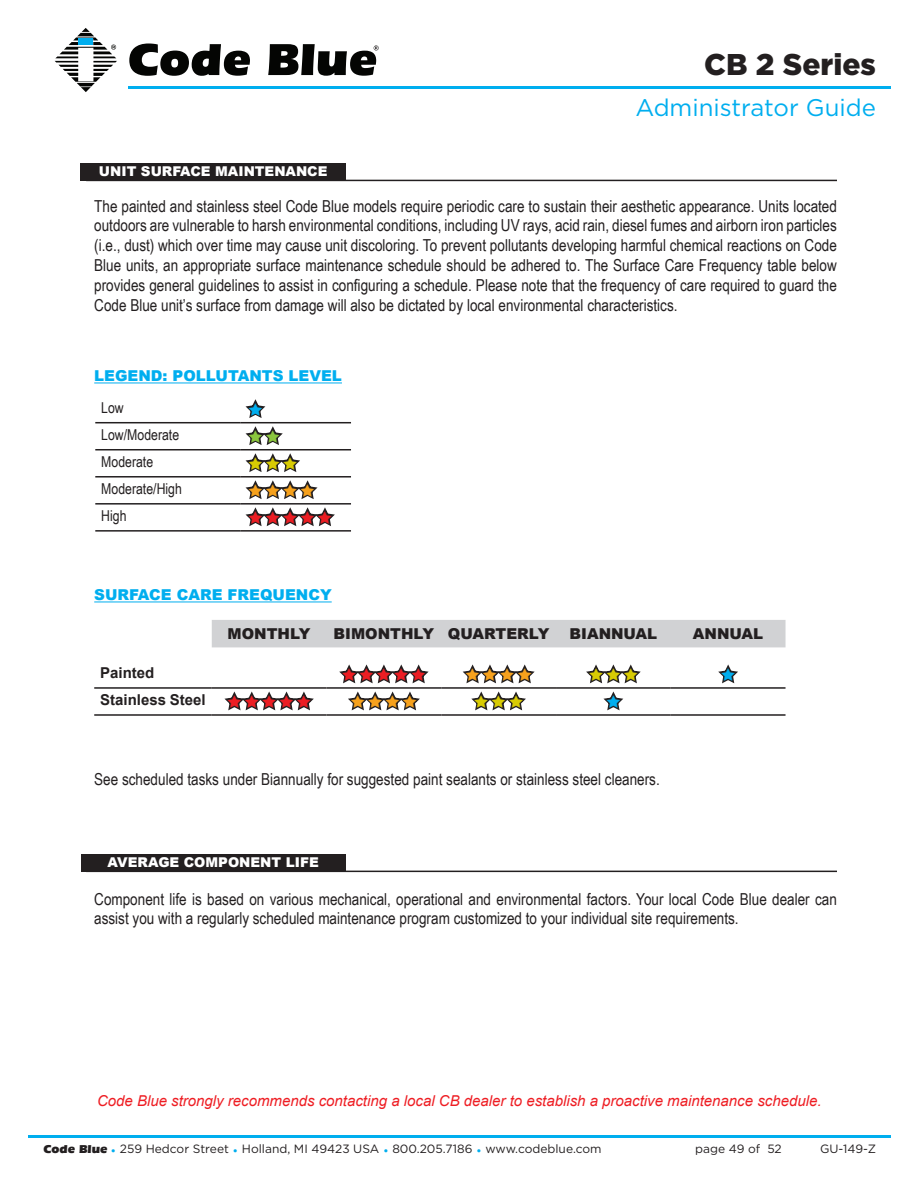
<style>
.page{position:relative;width:918px;height:1188px;background:#fff}
.page>*{position:absolute;margin:0;border:0;box-sizing:border-box;transform-origin:0 0}
.t1{font:900 30px "Gotham";color:#231f20}
.t2{font:24px "Gotham";color:#00aeef}
.t3{font:16.5px/19.8px "Arial Narrow";color:#231f20;text-align:justify}
.t4{font:italic 15px "Arial";color:#ee1d23}
.t5{font:900 15px "Arial";color:#00aeef}
.t6{font:15px/27px "Arial Narrow";color:#231f20}
.t7{font:900 15px "Arial";color:#231f20}
.t8{font:700 15px/27px "Arial";color:#231f20}
.t9{font:900 13.5px "Arial";color:#fff}
.t10{font:12px "Gotham";color:#231f20}
.s1{font-family:"Eras IT Cby BT";font-weight:900}
.s2{color:#00aeef}
</style>
<div class="page">
<hr style="left:129px;top:86px;width:762px;height:2px;background:#00aeef">
<svg style="left:129px;top:44px;width:121px;height:32px"></svg>
<svg style="left:268px;top:44px;width:111px;height:32px"></svg>
<svg style="left:55px;top:28px;width:62px;height:64px"></svg>
<hr style="left:28px;top:1135px;width:863px;height:3px;background:#00aeef">
<div style="left:212px;top:620px;width:574px;height:27px;background:#d1d2d4"></div>
<hr style="left:94px;top:687px;width:118px;height:2px;background:#231f20">
<hr style="left:212px;top:687px;width:115px;height:2px;background:#231f20">
<hr style="left:327px;top:687px;width:114px;height:2px;background:#231f20">
<hr style="left:441px;top:687px;width:115px;height:2px;background:#231f20">
<hr style="left:556px;top:687px;width:115px;height:2px;background:#231f20">
<hr style="left:671px;top:687px;width:115px;height:2px;background:#231f20">
<hr style="left:94px;top:714px;width:118px;height:2px;background:#231f20">
<hr style="left:212px;top:714px;width:115px;height:2px;background:#231f20">
<hr style="left:327px;top:714px;width:114px;height:2px;background:#231f20">
<hr style="left:441px;top:714px;width:115px;height:2px;background:#231f20">
<hr style="left:556px;top:714px;width:115px;height:2px;background:#231f20">
<hr style="left:671px;top:714px;width:115px;height:2px;background:#231f20">
<hr style="left:95px;top:422px;width:146px;height:1px;background:#231f20">
<hr style="left:241px;top:422px;width:110px;height:1px;background:#231f20">
<hr style="left:95px;top:449px;width:146px;height:1px;background:#231f20">
<hr style="left:241px;top:449px;width:110px;height:1px;background:#231f20">
<hr style="left:95px;top:476px;width:146px;height:2px;background:#231f20">
<hr style="left:241px;top:476px;width:110px;height:2px;background:#231f20">
<hr style="left:95px;top:503px;width:146px;height:2px;background:#231f20">
<hr style="left:241px;top:503px;width:110px;height:2px;background:#231f20">
<hr style="left:95px;top:530px;width:146px;height:2px;background:#231f20">
<hr style="left:241px;top:530px;width:110px;height:2px;background:#231f20">
<hr style="left:94px;top:383px;width:248px;height:1px;background:#00aeef">
<div style="left:81px;top:164px;width:265px;height:17px;background:#231f20"></div>
<hr style="left:86px;top:180px;width:751px;height:1px;background:#231f20">
<div style="left:81px;top:855px;width:265px;height:17px;background:#231f20"></div>
<hr style="left:86px;top:871px;width:751px;height:1px;background:#231f20">
<hr style="left:94px;top:602px;width:238px;height:1px;background:#00aeef">
<svg style="left:718px;top:664px;width:20px;height:20px"></svg>
<svg style="left:221px;top:688px;width:96px;height:23px"></svg>
<svg style="left:336px;top:664px;width:96px;height:47px"></svg>
<svg style="left:459px;top:664px;width:79px;height:47px"></svg>
<svg style="left:583px;top:664px;width:61px;height:47px"></svg>
<svg style="left:242px;top:399px;width:96px;height:128px"></svg>
<p class="t9" style="left:99px;top:162px;width:230px">UNIT SURFACE MAINTENANCE</p>
<h1 class="t1" style="left:704px;top:46px;width:173px">CB 2 Series</h1>
<h2 class="t2" style="left:635px;top:93px;width:242px">Administrator Guide</h2>
<p class="t3" style="left:94px;top:195px;width:744px">The painted and stainless steel Code Blue models require periodic care to sustain their aesthetic appearance. Units located outdoors are vulnerable to harsh environmental conditions, including UV rays, acid rain, diesel fumes and airborn iron particles (i.e., dust) which over time may cause unit discoloring. To prevent pollutants developing harmful chemical reactions on Code Blue units, an appropriate surface maintenance schedule should be adhered to. The Surface Care Frequency table below provides general guidelines to assist in configuring a schedule. Please note that the frequency of care required to guard the Code Blue unit’s surface from damage will also be dictated by local environmental characteristics.</p>
<p class="t5" style="left:94px;top:365px;width:249px">LEGEND: POLLUTANTS LEVEL</p>
<p class="t6" style="left:101px;top:393px;width:82px">Low<br>Low/Moderate<br>Moderate<br>Moderate/High<br>High</p>
<p class="t5" style="left:94px;top:584px;width:239px">SURFACE CARE FREQUENCY</p>
<p class="t8" style="left:100px;top:660px;width:107px">Painted<br>Stainless Steel</p>
<p class="t7" style="left:228px;top:623px;width:84px">MONTHLY</p>
<p class="t7" style="left:334px;top:623px;width:217px">BIMONTHLY QUARTERLY</p>
<p class="t7" style="left:569px;top:623px;width:89px">BIANNUAL</p>
<p class="t7" style="left:693px;top:623px;width:72px">ANNUAL</p>
<p class="t3" style="left:94px;top:768px;width:567px">See scheduled tasks under Biannually for suggested paint sealants or stainless steel cleaners.</p>
<p class="t9" style="left:108px;top:853px;width:213px">AVERAGE COMPONENT LIFE</p>
<p class="t3" style="left:94px;top:888px;width:744px">Component life is based on various mechanical, operational and environmental factors. Your local Code Blue dealer can assist you with a regularly scheduled maintenance program customized to your individual site requirements.</p>
<p class="t4" style="left:97px;top:1091px;width:726px">Code Blue strongly recommends contacting a local CB dealer to establish a proactive maintenance schedule.</p>
<p class="t10" style="left:44px;top:1142px;width:560px"><span class="s1">Code Blue</span> <span class="s2">•</span> 259 Hedcor Street <span class="s2">•</span> Holland, MI 49423 USA <span class="s2">•</span> 800.205.7186 <span class="s2">•</span> www.codeblue.com</p>
<p class="t10" style="left:695px;top:1141px;width:88px">page 49 of 52</p>
<p class="t10" style="left:820px;top:1141px;width:57px">GU-149-Z</p>
</div>
